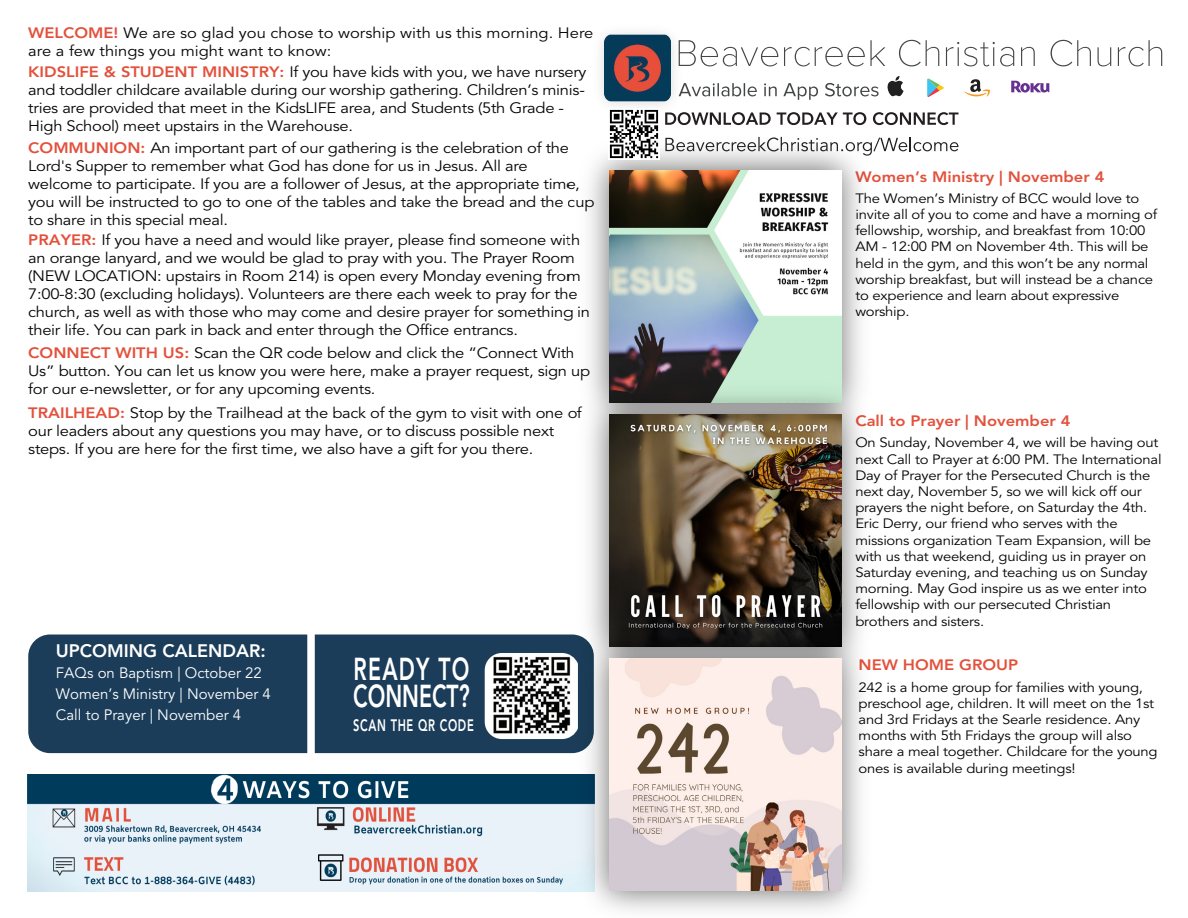
<style>
.page{position:relative;width:1188px;height:918px;background:#fff}
.page>*{position:absolute;margin:0;border:0;box-sizing:border-box;transform-origin:0 0}
.t1{font:800 31.5px/27px "Avenir";color:#fff;scale:.67 1}
.t2{font:800 18px "Avenir";color:#fff}
.t3{font:800 16.5px "Avenir";letter-spacing:.06em;color:#fff;scale:.67 1}
.t4{font:15px/18px "Avenir";letter-spacing:-.015em;color:#050504;scale:1.1 1}
.t5{font:15px/21px "Avenir";color:#fff}
.t6{font:800 15px "Avenir";color:#e3513c;scale:1.1 1}
.t7{font:13.5px/16.2px "Avenir";letter-spacing:-.015em;color:#050504;scale:1.1 1}
.s1{font-weight:800;color:#e3513c}
</style>
<div class="page">
<div style="left:28px;top:635px;width:566px;height:118px;background:#1b3d59;border-radius:22px"></div>
<img style="left:485px;top:653px;width:83px;height:86px">
<div style="left:307px;top:626px;width:8px;height:131px;background:#fff"></div>
<img style="left:589px;top:136px;width:272px;height:238px">
<img style="left:609px;top:170px;width:232px;height:204px">
<img style="left:28px;top:775px;width:540px;height:116px">
<svg style="left:690px;top:40px;width:472px;height:26px"></svg>
<svg style="left:690px;top:83px;width:189px;height:17px"></svg>
<svg style="left:927px;top:78px;width:17px;height:19px"></svg>
<svg style="left:887px;top:76px;width:17px;height:20px"></svg>
<svg style="left:964px;top:79px;width:26px;height:18px"></svg>
<svg style="left:1011px;top:81px;width:38px;height:12px"></svg>
<img style="left:601px;top:32px;width:89px;height:74px">
<svg style="left:605px;top:33px;width:66px;height:67px"></svg>
<img style="left:605px;top:35px;width:66px;height:66px">
<img style="left:608px;top:109px;width:52px;height:51px">
<svg style="left:665px;top:112px;width:106px;height:13px"></svg>
<svg style="left:777px;top:112px;width:89px;height:13px"></svg>
<svg style="left:873px;top:112px;width:85px;height:13px"></svg>
<svg style="left:665px;top:137px;width:293px;height:19px"></svg>
<img style="left:589px;top:374px;width:272px;height:244px">
<img style="left:609px;top:415px;width:232px;height:203px">
<img style="left:568px;top:618px;width:293px;height:293px">
<img style="left:609px;top:659px;width:232px;height:232px">
<p class="t4" style="left:28px;top:25px;width:515px"><span class="s1">WELCOME!</span> We are so glad you chose to worship with us this morning. Here are a few things you might want to know:</p>
<p class="t4" style="left:28px;top:63px;width:509px"><span class="s1">KIDSLIFE &amp; STUDENT MINISTRY:</span> If you have kids with you, we have nursery and toddler childcare available during our worship gathering. Children’s minis&shy;tries are provided that meet in the KidsLIFE area, and Students (5th Grade - High School) meet upstairs in the Warehouse.</p>
<p class="t4" style="left:28px;top:139px;width:516px"><span class="s1">COMMUNION:</span> An important part of our gathering is the celebration of the Lord's Supper to remember what God has done for us in Jesus. All are welcome to participate. If you are a follower of Jesus, at the appropriate time, you will be instructed to go to one of the tables and take the bread and the cup to share in this special meal.</p>
<p class="t4" style="left:28px;top:232px;width:512px"><span class="s1">PRAYER:</span> If you have a need and would like prayer, please find someone with an orange lanyard, and we would be glad to pray with you. The Prayer Room (NEW LOCATION: upstairs in Room 214) is open every Monday evening from 7:00-8:30 (excluding holidays). Volunteers are there each week to pray for the church, as well as with those who may come and desire prayer for something in their life. You can park in back and enter through the Office entrancs.</p>
<p class="t4" style="left:28px;top:344px;width:512px"><span class="s1">CONNECT WITH US:</span> Scan the QR code below and click the “Connect With<br>Us” button. You can let us know you were here, make a prayer request, sign up for our e-newsletter, or for any upcoming events.</p>
<p class="t4" style="left:28px;top:405px;width:505px"><span class="s1">TRAILHEAD:</span> Stop by the Trailhead at the back of the gym to visit with one of our leaders about any questions you may have, or to discuss possible next steps. If you are here for the first time, we also have a gift for you there.</p>
<p class="t2" style="left:56px;top:638px;width:211px">UPCOMING CALENDAR:</p>
<p class="t5" style="left:56px;top:663px;width:217px">FAQs on Baptism | October 22<br>Women’s Ministry | November 4<br>Call to Prayer | November 4</p>
<h1 class="t1" style="left:353px;top:657px;width:175px">READY TO<br>CONNECT?</h1>
<p class="t3" style="left:353px;top:713px;width:181px">SCAN THE QR CODE</p>
<p class="t6" style="left:855px;top:165px;width:228px">Women’s Ministry | November 4</p>
<p class="t7" style="left:855px;top:191px;width:276px">The Women’s Ministry of BCC would love to invite all of you to come and have a morning of fellowship, worship, and breakfast from 10:00<br>AM - 12:00 PM on November 4th. This will be held in the gym, and this won’t be any normal worship breakfast, but will instead be a chance to experience and learn about expressive worship.</p>
<p class="t6" style="left:855px;top:410px;width:197px">Call to Prayer | November 4</p>
<p class="t7" style="left:855px;top:435px;width:280px">On Sunday, November 4, we will be having out next Call to Prayer at 6:00 PM. The International Day of Prayer for the Persecuted Church is the next day, November 5, so we will kick off our prayers the night before, on Saturday the 4th.<br>Eric Derry, our friend who serves with the missions organization Team Expansion, will be with us that weekend, guiding us in prayer on Saturday evening, and teaching us on Sunday morning. May God inspire us as we enter into fellowship with our persecuted Christian brothers and sisters.</p>
<p class="t6" style="left:859px;top:654px;width:147px">NEW HOME GROUP</p>
<p class="t7" style="left:859px;top:679px;width:273px">242 is a home group for families with young, preschool age, children. It will meet on the 1st and 3rd Fridays at the Searle residence. Any months with 5th Fridays the group will also share a meal together. Childcare for the young ones is available during meetings!</p>
</div>
